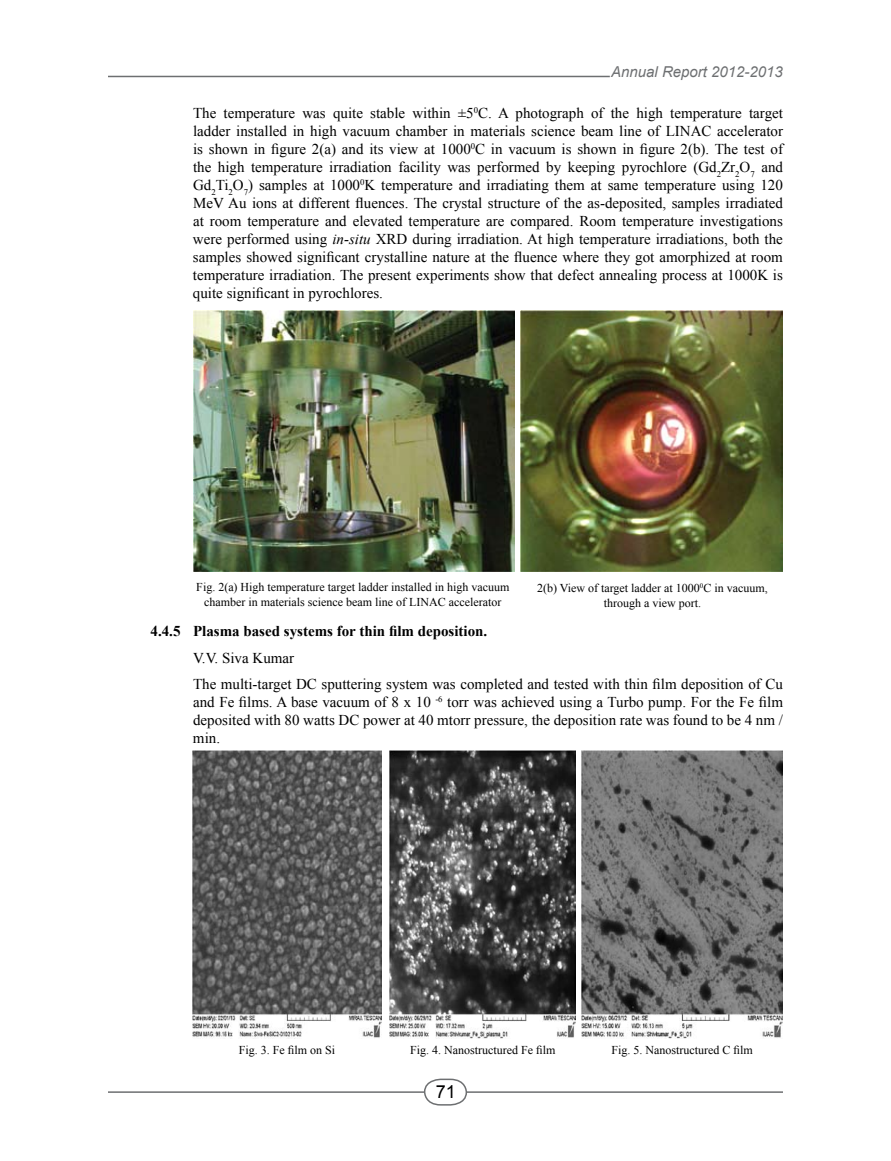
<style>
.page{position:relative;width:891px;height:1161px;background:#fff}
.page>*{position:absolute;margin:0;border:0;box-sizing:border-box;transform-origin:0 0}
.t1{font:18px "Arial";color:#000}
.t2{font:15px/18px "Times New Roman";color:#000;text-align:justify}
.t3{font:700 15px "Times New Roman";color:#000}
.t4{font:italic 15px "Arial";color:#6d6f71}
.t5{font:12px/14.4px "Times New Roman";color:#000;text-align:center}
.s1{font-style:italic}
</style>
<div class="page">
<hr style="left:108px;top:76px;width:502px;height:1px;background:#6d6f71">
<hr style="left:108px;top:1091px;width:675px;height:2px;background:#6d6f71">
<svg style="left:423px;top:1078px;width:45px;height:28px"></svg>
<img style="left:193px;top:311px;width:321px;height:261px">
<img style="left:520px;top:311px;width:262px;height:261px">
<img style="left:582px;top:751px;width:201px;height:288px">
<img style="left:390px;top:751px;width:185px;height:288px">
<img style="left:192px;top:751px;width:190px;height:288px">
<p class="t4" style="left:611px;top:62px;width:173px">Annual Report 2012-2013</p>
<p class="t2" style="left:193px;top:104px;width:592px">The temperature was quite stable within ±5<sup>0</sup>C. A photograph of the high temperature target ladder installed in high vacuum chamber in materials science beam line of LINAC accelerator is shown in figure 2(a) and its view at 1000<sup>0</sup>C in vacuum is shown in figure 2(b). The test of the high temperature irradiation facility was performed by keeping pyrochlore (Gd<sub>2</sub>Zr<sub>2</sub>O<sub>7</sub> and Gd<sub>2</sub>Ti<sub>2</sub>O<sub>7</sub>) samples at 1000<sup>0</sup>K temperature and irradiating them at same temperature using 120<br>MeV Au ions at different fluences. The crystal structure of the as-deposited, samples irradiated at room temperature and elevated temperature are compared. Room temperature investigations were performed using <span class="s1">in-situ</span> XRD during irradiation. At high temperature irradiations, both the samples showed significant crystalline nature at the fluence where they got amorphized at room temperature irradiation. The present experiments show that defect annealing process at 1000K is quite significant in pyrochlores.</p>
<p class="t5" style="left:196px;top:580px;width:315px">Fig. 2(a) High temperature target ladder installed in high vacuum chamber in materials science beam line of LINAC accelerator</p>
<p class="t5" style="left:537px;top:581px;width:232px">2(b) View of target ladder at 1000<sup>0</sup>C in vacuum, through a view port.</p>
<p class="t3" style="left:151px;top:621px;width:338px">4.4.5 Plasma based systems for thin film deposition.</p>
<p class="t2" style="left:193px;top:644px;width:591px;line-height:26.5px">V.V. Siva Kumar<br>The multi-target DC sputtering system was completed and tested with thin film deposition of Cu</p>
<p class="t2" style="left:193px;top:693px;width:592px">and Fe films. A base vacuum of 8 x 10 <sup>-6</sup> torr was achieved using a Turbo pump. For the Fe film deposited with 80 watts DC power at 40 mtorr pressure, the deposition rate was found to be 4 nm / min.</p>
<p class="t5" style="left:239px;top:1042px;width:98px">Fig. 3. Fe film on Si</p>
<p class="t5" style="left:410px;top:1042px;width:147px">Fig. 4. Nanostructured Fe film</p>
<p class="t5" style="left:612px;top:1042px;width:143px">Fig. 5. Nanostructured C film</p>
<p class="t1" style="left:436px;top:1080px;width:22px">71</p>
</div>
